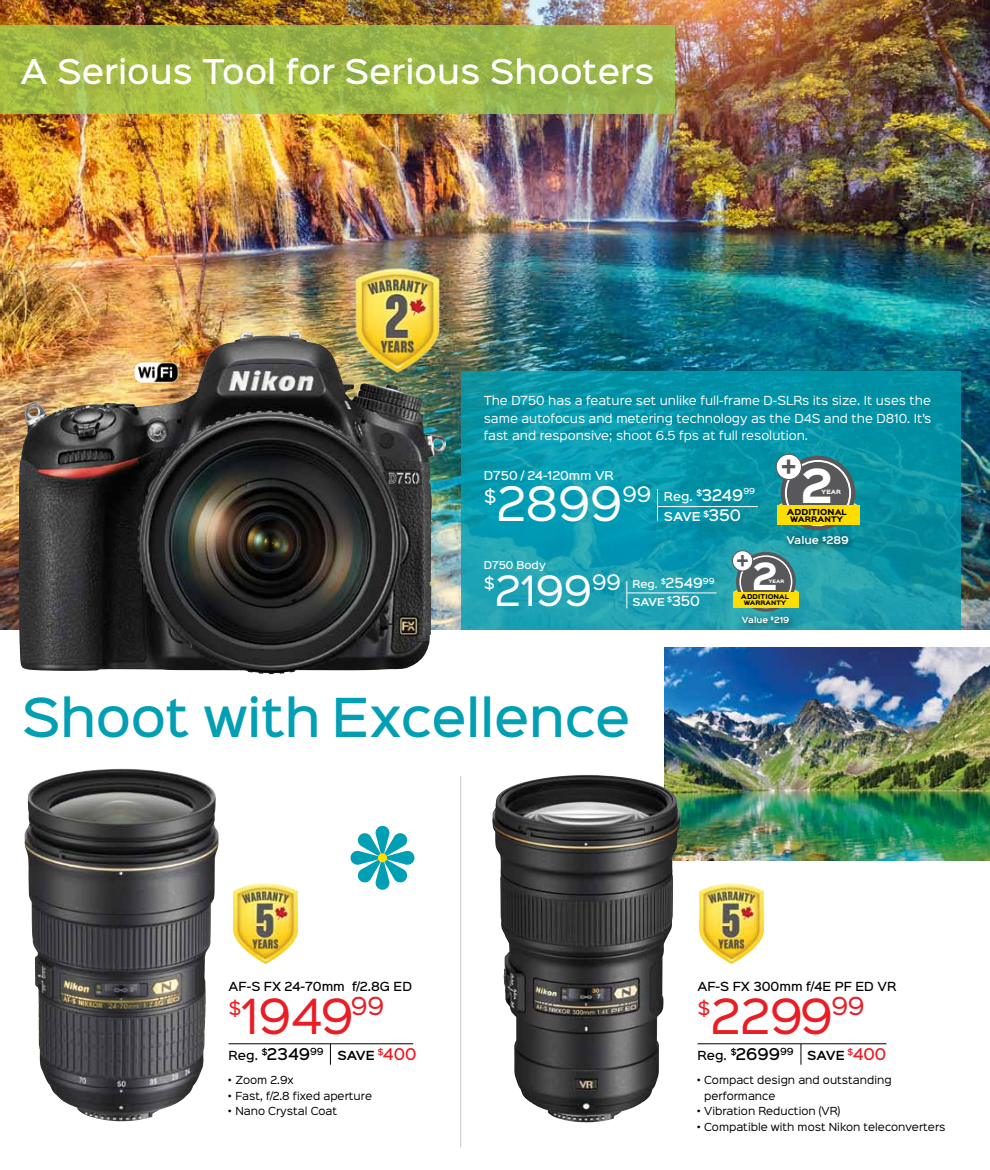
<style>
.page{position:relative;width:990px;height:1170px;background:#fff}
.page>*{position:absolute;margin:0;border:0;box-sizing:border-box;transform-origin:0 0}
.t1{font:500 48.38px "Sinkin Sans 500";letter-spacing:-.01em;color:#009fb3}
.t2{font:43.62px "Sinkin Sans 400";color:#ea1c24}
.t3{font:42.88px "Sinkin Sans 400";color:#fff}
.t4{font:700 42.25px "Sinkin Sans 700";color:#fff}
.t5{font:37.62px "Sinkin Sans 400";color:#fff}
.t6{font:700 33.88px "Sinkin Sans 700";color:#fff}
.t7{font:500 30.75px "Sinkin Sans 500";color:#fff}
.t8{font:600 25.5px "Sinkin Sans 600";color:#58585a}
.t9{font:600 20.5px "Sinkin Sans 600";color:#58585a}
.t10{font:19.25px "Sinkin Sans 400";color:#fff}
.t11{font:18.38px "Sinkin Sans 400";color:#ea1c24}
.t12{font:18px "Sinkin Sans 400";color:#fff}
.t13{font:15.88px "Sinkin Sans 400";color:#fff}
.t14{font:500 11.38px "Sinkin Sans 500";color:#000}
.t15{font:11.25px/17.5px "Sinkin Sans 400";color:#fff;text-align:justify}
.t16{font:500 11.12px "Sinkin Sans 500";color:#fff}
.t17{font:600 11.12px "Sinkin Sans 600";color:#fff}
.t18{font:10px/15.5px "Sinkin Sans 400";color:#000}
.t19{font:500 9.75px "Sinkin Sans 500";color:#fff}
.t20{font:600 9.75px "Sinkin Sans 600";color:#fff}
.t21{font:600 9.62px "Sinkin Sans 600";color:#fff}
.t22{font:600 7.75px "Sinkin Sans 600";color:#fff}
.t23{font:900 7.5px "Sinkin Sans 800";letter-spacing:.01em;color:#000}
.t24{font:900 7px "Sinkin Sans 800";color:#000}
.t25{font:900 6px "Sinkin Sans 800";letter-spacing:.01em;color:#000}
.t26{font:900 5.5px "Sinkin Sans 800";color:#000}
.t27{font:900 5.25px "Sinkin Sans 800";color:#fff}
.t28{font:900 4.25px "Sinkin Sans 800";color:#fff}
.s1{font-size:7px}
.s2{font-size:12.62px}
.s3{font-family:"Sinkin Sans 500";font-weight:500;font-size:12.62px}
.s4{font-size:14.38px}
.s5{font-family:"Sinkin Sans 500";font-weight:500;font-size:14.38px}
.s6{font-size:5.5px}
.s7{font-size:14.62px}
.s8{font-family:"Sinkin Sans 600";font-weight:600}
.s9{font-size:14.62px;color:#ea1c24}
</style>
<div class="page">
<img style="left:664px;top:647px;width:326px;height:213px">
<img style="left:0;top:0;width:990px;height:630px">
<svg style="left:0;top:26px;width:674px;height:88px;background:#9db848"></svg>
<svg style="left:461px;top:371px;width:500px;height:259px;background:#0d98ab"></svg>
<img style="left:19px;top:332px;width:411px;height:342px">
<img style="left:334px;top:248px;width:127px;height:146px">
<svg style="left:853px;top:502px;width:6px;height:4px"></svg>
<svg style="left:777px;top:502px;width:6px;height:4px"></svg>
<div style="left:781px;top:456px;width:74px;height:74px;background:#58585a;border-radius:50%"></div>
<div style="left:785px;top:460px;width:66px;height:66px;border:2px solid #fff;border-radius:50%"></div>
<div style="left:776px;top:454px;width:25px;height:26px;background:#fff;border-radius:50%"></div>
<div style="left:776px;top:454px;width:26px;height:26px;border:1px solid #58585a;border-radius:50%"></div>
<div style="left:777px;top:506px;width:82px;height:19px;background:#fd0"></div>
<div style="left:782px;top:532px;width:75px;height:21px;background:#000;opacity:.75"></div>
<svg style="left:794px;top:589px;width:5px;height:3px"></svg>
<svg style="left:733px;top:589px;width:5px;height:3px"></svg>
<div style="left:736px;top:552px;width:60px;height:60px;background:#58585a;border-radius:50%"></div>
<div style="left:739px;top:555px;width:53px;height:53px;border:2px solid #fff;border-radius:50%"></div>
<div style="left:732px;top:551px;width:21px;height:20px;background:#fff;border-radius:50%"></div>
<div style="left:732px;top:550px;width:21px;height:21px;border:1px solid #58585a;border-radius:50%"></div>
<div style="left:733px;top:592px;width:66px;height:15px;background:#fd0"></div>
<div style="left:738px;top:611px;width:59px;height:20px;background:#000;opacity:.75"></div>
<hr style="left:658px;top:506px;width:100px;height:1px;background:#fff">
<hr style="left:657px;top:489px;width:1px;height:32px;background:#fff">
<hr style="left:627px;top:593px;width:89px;height:1px;background:#fff">
<svg style="left:626px;top:581px;width:1px;height:28px"></svg>
<img style="left:132px;top:360px;width:50px;height:22px">
<hr style="left:460px;top:776px;width:1px;height:371px;background:#d1d3d4">
<hr style="left:229px;top:1043px;width:184px;height:1px;background:#000">
<hr style="left:698px;top:1043px;width:188px;height:1px;background:#000">
<svg style="left:330px;top:1044px;width:1px;height:21px"></svg>
<svg style="left:801px;top:1044px;width:1px;height:21px"></svg>
<svg style="left:350px;top:825px;width:65px;height:65px"></svg>
<div style="left:378px;top:853px;width:9px;height:9px;background:#fd0;border-radius:50%"></div>
<img style="left:233px;top:883px;width:66px;height:82px">
<img style="left:25px;top:770px;width:194px;height:352px">
<img style="left:492px;top:775px;width:176px;height:348px">
<img style="left:699px;top:883px;width:66px;height:82px">
<h3 class="t7" style="left:21px;top:45px;width:635px">A Serious Tool for Serious Shooters</h3>
<p class="t15" style="left:484px;top:391px;width:449px">The D750 has a feature set unlike full-frame D-SLRs its size. It uses the same autofocus and metering technology as the D4S and the D810. It’s fast and responsive; shoot 6.5 fps at full resolution.</p>
<h3 class="t4" style="left:801px;top:463px;width:33px">2</h3>
<h3 class="t8" style="left:780px;top:445px;width:19px">+</h3>
<p class="t23" style="left:787px;top:508px;width:62px">ADDITION<span class="s1">AL</span></p>
<p class="t24" style="left:790px;top:516px;width:16px">WARRA</p>
<p class="t24" style="left:825px;top:516px;width:20px">NTY</p>
<p class="t21" style="left:786px;top:532px;width:64px">Value <sup>$</sup>289</p>
<p class="t16" style="left:484px;top:466px;width:132px">D750 / 24-120mm VR</p>
<h3 class="t12" style="left:484px;top:480px;width:15px">$</h3>
<h3 class="t3" style="left:497px;top:468px;width:127px">2899</h3>
<h3 class="t10" style="left:622px;top:478px;width:30px">99</h3>
<p class="t19" style="left:484px;top:557px;width:64px">D750 Body</p>
<p class="t19" style="left:632px;top:576px;width:84px">Reg. <sup>$</sup><span class="s2">2549</span><sup>99</sup></p>
<p class="t20" style="left:632px;top:594px;width:69px">SAVE <sup>$</sup><span class="s3">350</span></p>
<p class="t16" style="left:664px;top:487px;width:93px">Reg. <sup>$</sup><span class="s4">3249</span><sup>99</sup></p>
<p class="t17" style="left:664px;top:507px;width:79px">SAVE <sup>$</sup><span class="s5">350</span></p>
<p class="t27" style="left:821px;top:489px;width:21px">YEAR</p>
<h3 class="t9" style="left:735px;top:543px;width:16px">+</h3>
<p class="t25" style="left:741px;top:593px;width:50px">ADDITION<span class="s6">AL</span></p>
<p class="t26" style="left:744px;top:600px;width:13px">WARRA</p>
<p class="t26" style="left:771px;top:600px;width:16px">NTY</p>
<p class="t22" style="left:742px;top:613px;width:49px">Value <sup>$</sup>219</p>
<h3 class="t6" style="left:752px;top:558px;width:27px">2</h3>
<h3 class="t13" style="left:484px;top:570px;width:13px">$</h3>
<h3 class="t5" style="left:495px;top:559px;width:127px">2199<sup>99</sup></h3>
<p class="t28" style="left:768px;top:579px;width:17px">YEAR</p>
<h1 class="t1" style="left:22px;top:676px;width:610px">Shoot with Excellence</h1>
<p class="t14" style="left:229px;top:977px;width:185px">AF-S FX 24-70mm f/2.8G ED</p>
<h3 class="t11" style="left:229px;top:992px;width:15px">$</h3>
<h2 class="t2" style="left:241px;top:979px;width:145px">1949<sup>99</sup></h2>
<p class="t14" style="left:697px;top:977px;width:200px">AF-S FX 300mm f/4E PF ED VR</p>
<h3 class="t11" style="left:697px;top:992px;width:15px">$</h3>
<h2 class="t2" style="left:711px;top:979px;width:155px">2299<sup>99</sup></h2>
<p class="t14" style="left:229px;top:1046px;width:189px">Reg. <sup>$</sup><span class="s7">2349</span><sup>99</sup> <span class="s8">SAVE</span> <sup>$</sup><span class="s9">400</span></p>
<p class="t14" style="left:698px;top:1046px;width:190px">Reg. <sup>$</sup><span class="s7">2699</span><sup>99</sup> <span class="s8">SAVE</span> <sup>$</sup><span class="s9">400</span></p>
<p class="t18" style="left:229px;top:1072px;width:67px">• Zoom 2.9x</p>
<p class="t18" style="left:229px;top:1087px;width:145px">• Fast, f/2.8 fixed aperture</p>
<p class="t18" style="left:229px;top:1103px;width:110px">• Nano Crystal Coat</p>
<p class="t18" style="left:704px;top:1072px;width:189px;text-indent:-7px">• Compact design and outstanding performance</p>
<p class="t18" style="left:697px;top:1103px;width:144px">• Vibration Reduction (VR)</p>
<p class="t18" style="left:697px;top:1118px;width:250px">• Compatible with most Nikon teleconverters</p>
</div>
